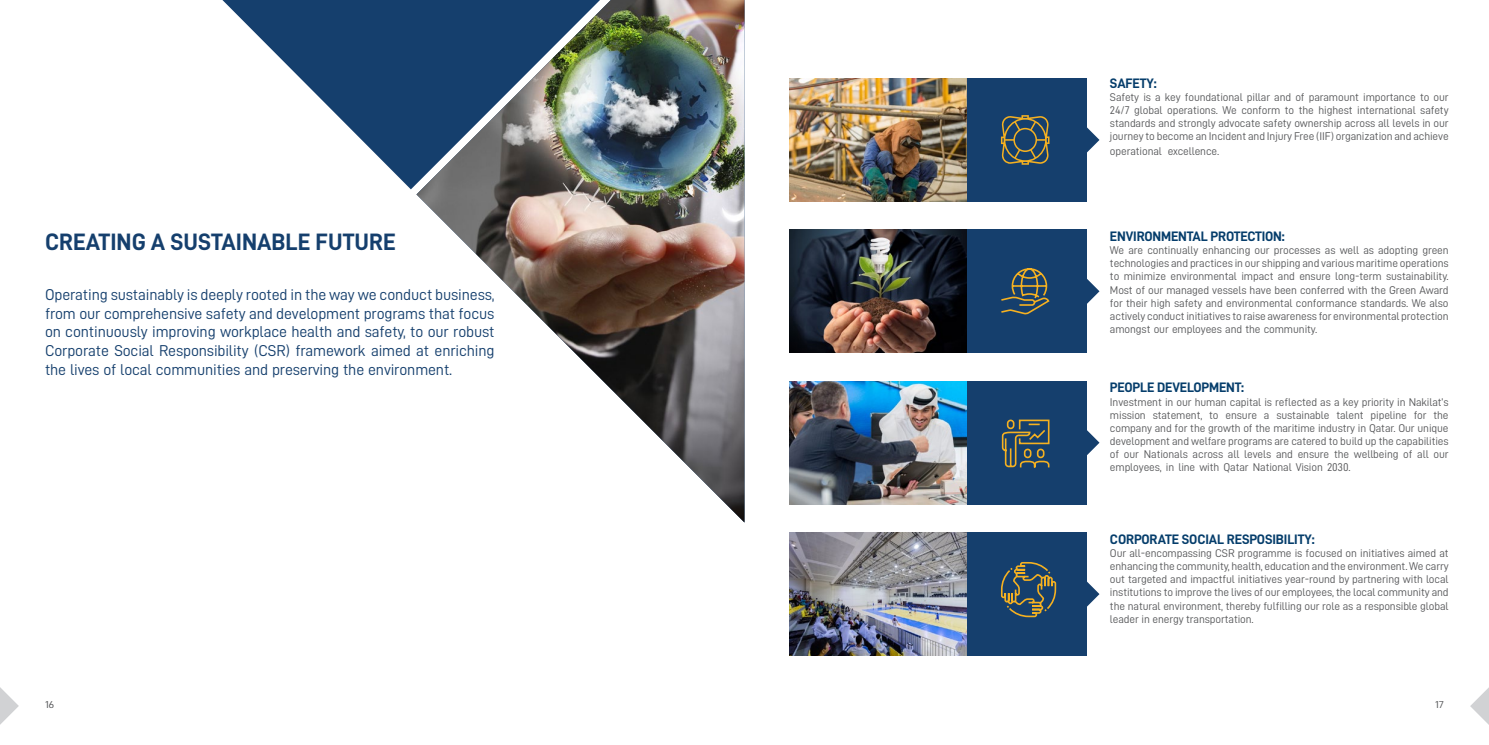
<style>
.page{position:relative;width:1489px;height:745px;background:#fff}
.page>*{position:absolute;margin:0;border:0;box-sizing:border-box;transform-origin:0 0}
.t1{font:23.75px "D DIN Bold";color:#153f6d}
.t2{font:15.75px/18.8px "D DIN";letter-spacing:-.01em;color:#153f6d;text-align:justify}
.t3{font:13.75px "D DIN Bold";letter-spacing:-.01em;color:#053d6b}
.t4{font:11.25px/13.1px "D DIN";letter-spacing:-.01em;color:#57585a;text-align:justify}
.t5{font:10px "D DIN";color:#57585a;scale:1.19 1}
</style>
<div class="page">
<div style="left:963px;top:78px;width:123px;height:123px;background:#153f6d"></div>
<svg style="left:1086px;top:127px;width:13px;height:25px"></svg>
<div style="left:963px;top:229px;width:123px;height:124px;background:#153f6d"></div>
<svg style="left:1086px;top:278px;width:13px;height:26px"></svg>
<div style="left:963px;top:381px;width:123px;height:123px;background:#153f6d"></div>
<svg style="left:1086px;top:430px;width:13px;height:25px"></svg>
<div style="left:963px;top:532px;width:123px;height:123px;background:#153f6d"></div>
<svg style="left:1086px;top:581px;width:13px;height:25px"></svg>
<img style="left:789px;top:78px;width:177px;height:123px">
<img style="left:789px;top:229px;width:177px;height:124px">
<img style="left:789px;top:381px;width:177px;height:123px">
<img style="left:789px;top:532px;width:177px;height:123px">
<img style="left:416px;top:0;width:328px;height:522px">
<svg style="left:222px;top:0;width:378px;height:189px"></svg>
<svg style="left:1000px;top:115px;width:49px;height:50px"></svg>
<svg style="left:0;top:687px;width:19px;height:37px"></svg>
<svg style="left:1470px;top:688px;width:18px;height:36px"></svg>
<svg style="left:1001px;top:268px;width:49px;height:47px"></svg>
<svg style="left:1001px;top:419px;width:49px;height:49px"></svg>
<svg style="left:1001px;top:562px;width:55px;height:55px"></svg>
<p class="t1" style="left:45px;top:228px;width:352px">CREATING A SUSTAINABLE FUTURE</p>
<p class="t2" style="left:45px;top:284px;width:451px">Operating sustainably is deeply rooted in the way we conduct business, from our comprehensive safety and development programs that focus on continuously improving workplace health and safety, to our robust Corporate Social Responsibility (CSR) framework aimed at enriching the lives of local communities and preserving the environment.</p>
<p class="t3" style="left:1109px;top:75px;width:48px">SAFETY:</p>
<p class="t4" style="left:1109px;top:90px;width:340px">Safety is a key foundational pillar and of paramount importance to our 24/7 global operations. We conform to the highest international safety standards and strongly advocate safety ownership across all levels in our journey to become an Incident and Injury Free (IIF) organization and achieve</p>
<p class="t4" style="left:1109px;top:144px;width:111px">operational excellence.</p>
<p class="t3" style="left:1109px;top:228px;width:176px">ENVIRONMENTAL PROTECTION:</p>
<p class="t4" style="left:1109px;top:243px;width:340px">We are continually enhancing our processes as well as adopting green technologies and practices in our shipping and various maritime operations to minimize environmental impact and ensure long-term sustainability.<br>Most of our managed vessels have been conferred with the Green Award for their high safety and environmental conformance standards. We also actively conduct initiatives to raise awareness for environmental protection amongst our employees and the community.</p>
<p class="t3" style="left:1109px;top:380px;width:135px">PEOPLE DEVELOPMENT:</p>
<p class="t4" style="left:1109px;top:395px;width:340px">Investment in our human capital is reflected as a key priority in Nakilat’s mission statement, to ensure a sustainable talent pipeline for the company and for the growth of the maritime industry in Qatar. Our unique development and welfare programs are catered to build up the capabilities of our Nationals across all levels and ensure the wellbeing of all our employees, in line with Qatar National Vision 2030.</p>
<p class="t3" style="left:1109px;top:531px;width:206px">CORPORATE SOCIAL RESPOSIBILITY:</p>
<p class="t4" style="left:1109px;top:546px;width:340px">Our all-encompassing CSR programme is focused on initiatives aimed at enhancing the community, health, education and the environment. We carry out targeted and impactful initiatives year-round by partnering with local institutions to improve the lives of our employees, the local community and the natural environment, thereby fulfilling our role as a responsible global leader in energy transportation.</p>
<p class="t5" style="left:45px;top:699px;width:9px">16</p>
<p class="t5" style="left:1434px;top:699px;width:9px">17</p>
</div>
